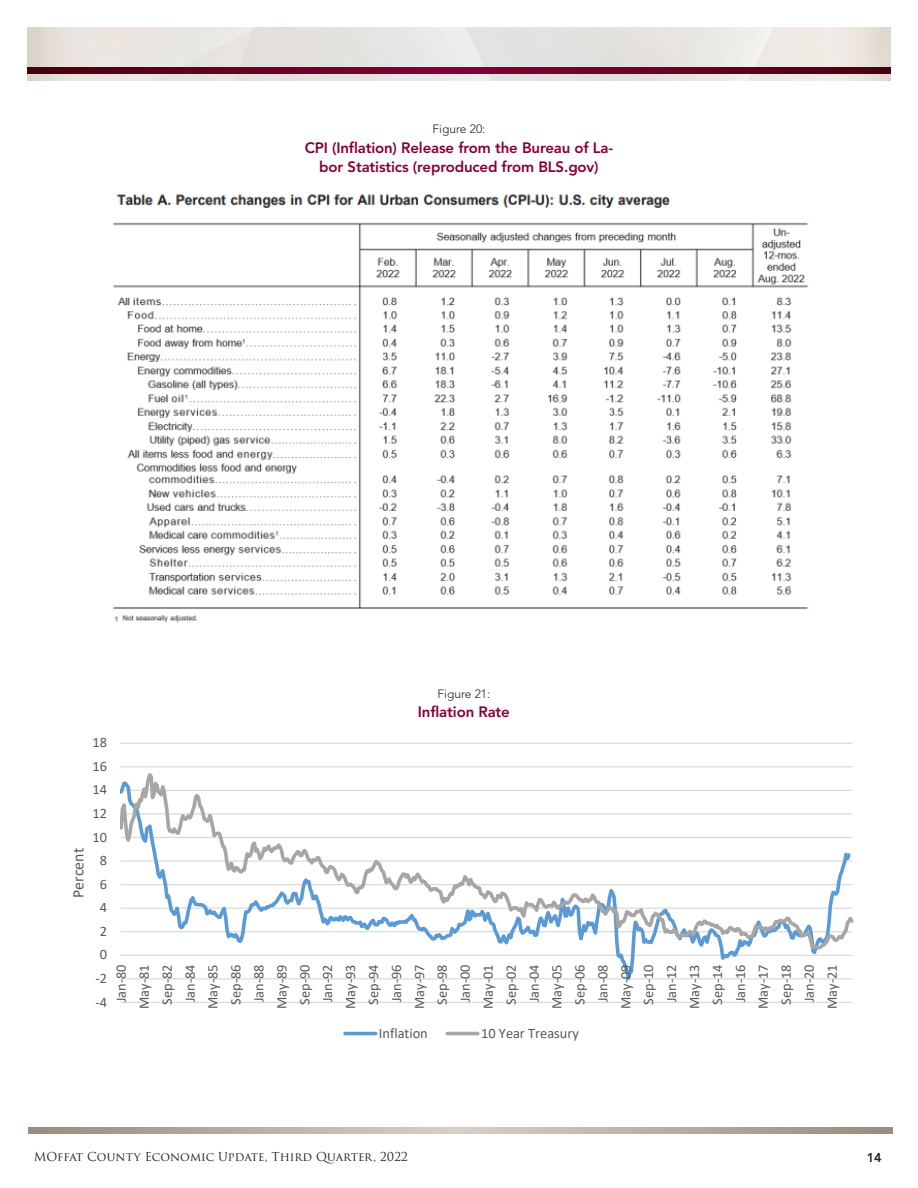
<style>
.page{position:relative;width:918px;height:1188px;background:#fff}
.page>*{position:absolute;margin:0;border:0;box-sizing:border-box;transform-origin:0 0}
.t1{font:15.9px "Calibri";color:#595959}
.t2{font:800 15px/19.5px "Avenir";letter-spacing:-.01em;color:#860037;text-align:center}
.t3{font:14.4px/23px "Calibri";color:#595959;text-align:center}
.t4{font:800 12.75px "Avenir";color:#231f20}
.t5{font:12px "Trajan Pro 3";color:#231f20}
.t6{font:300 12px "Avenir";color:#231f20}
</style>
<div class="page">
<img style="left:27px;top:27px;width:864px;height:54px">
<svg style="left:27px;top:68px;width:864px;height:6px;background:#680023"></svg>
<svg style="left:28px;top:1128px;width:864px;height:6px;background:#b8ada1"></svg>
<img style="left:113px;top:194px;width:695px;height:429px">
<hr style="left:120px;top:1002px;width:733px;height:1px;background:#d9d9d9">
<hr style="left:120px;top:743px;width:733px;height:1px;background:#d9d9d9">
<svg style="left:120px;top:952px;width:733px;height:29px"></svg>
<svg style="left:120px;top:766px;width:734px;height:186px"></svg>
<hr style="left:345px;top:1032px;width:31px;height:3px;background:#5b9bd5">
<hr style="left:447px;top:1032px;width:31px;height:3px;background:#a6a6a6">
<p class="t6" style="left:433px;top:122px;width:54px">Figure 20:</p>
<p class="t2" style="left:305px;top:138px;width:310px">CPI (Inflation) Release from the Bureau of La&shy;bor Statistics (reproduced from BLS.gov)</p>
<p class="t1" style="left:67px;top:898px;width:51px;rotate:-90deg">Percent</p>
<p class="t3" style="left:92px;top:731px;width:16px">18</p>
<p class="t3" style="left:92px;top:754px;width:16px">16</p>
<p class="t3" style="left:92px;top:778px;width:16px">14</p>
<p class="t3" style="left:92px;top:801px;width:16px">12</p>
<p class="t3" style="left:92px;top:825px;width:16px">10</p>
<p class="t3" style="left:100px;top:848px;width:9px">8</p>
<p class="t3" style="left:100px;top:872px;width:9px">6</p>
<p class="t3" style="left:100px;top:896px;width:9px">4</p>
<p class="t3" style="left:100px;top:919px;width:9px">2</p>
<p class="t3" style="left:100px;top:943px;width:9px">0</p>
<p class="t3" style="left:95px;top:966px;width:13px">-2</p>
<p class="t3" style="left:95px;top:990px;width:13px">-4</p>
<p class="t6" style="left:438px;top:686px;width:54px">Figure 21:</p>
<p class="t2" style="left:418px;top:702px;width:93px">Inflation Rate</p>
<p class="t3" style="left:109px;top:1009px;width:46px;rotate:-90deg">Jan-80<br>May-81<br>Sep-82<br>Jan-84<br>May-85<br>Sep-86<br>Jan-88<br>May-89<br>Sep-90<br>Jan-92<br>May-93<br>Sep-94<br>Jan-96<br>May-97<br>Sep-98<br>Jan-00<br>May-01<br>Sep-02<br>Jan-04<br>May-05<br>Sep-06<br>Jan-08<br>May-09<br>Sep-10<br>Jan-12<br>May-13<br>Sep-14<br>Jan-16<br>May-17<br>Sep-18<br>Jan-20<br>May-21</p>
<p class="t3" style="left:379px;top:1021px;width:50px">Inflation</p>
<p class="t3" style="left:481px;top:1021px;width:99px">10 Year Treasury</p>
<p class="t5" style="left:34px;top:1148px;width:376px">MOffat County Economic Update, Third Quarter, 2022</p>
<p class="t4" style="left:867px;top:1150px;width:17px">14</p>
</div>
